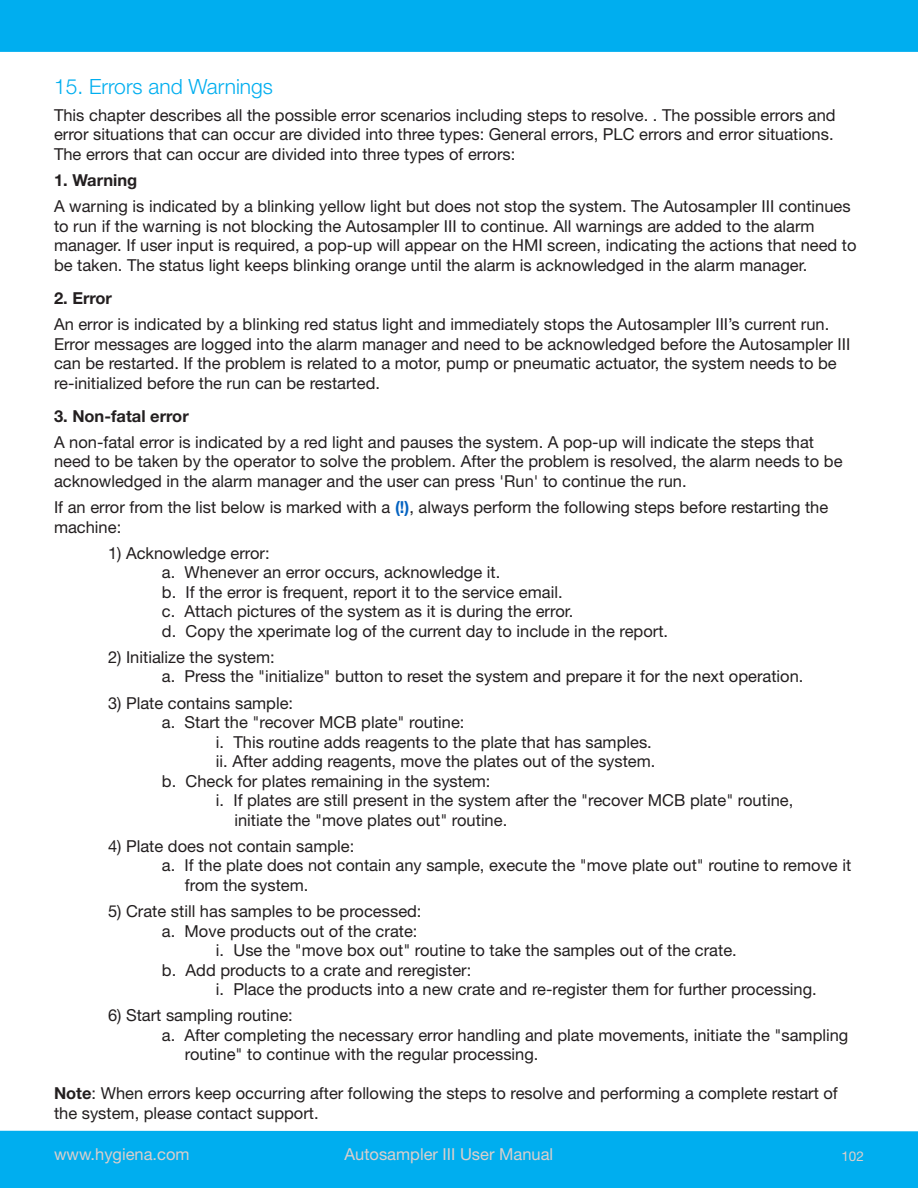
<style>
.page{position:relative;width:918px;height:1188px;background:#fff}
.page>*{position:absolute;margin:0;border:0;box-sizing:border-box;transform-origin:0 0}
.t1{font:300 21px "Helvetica Neue LT Pro";color:#00aeef}
.t2{font:16.5px/19.5px "Helvetica Neue LT Pro";color:#231f20}
.t3{font:16.5px "Helvetica Neue LT Pro";color:#dbcfcc}
.t4{font:700 16.5px "Helvetica Neue LT Pro";color:#231f20}
.t5{font:13.5px "Helvetica Neue LT Pro";color:#dbcfcc}
.s1{font-weight:700;color:#0563c1}
.s2{font-weight:700}
</style>
<div class="page">
<div style="left:0;top:1131px;width:918px;height:57px;background:#00aeef"></div>
<div style="left:0;top:0;width:918px;height:52px;background:#00aeef"></div>
<p class="t1" style="left:54px;top:74px;width:221px">15. Errors and Warnings</p>
<p class="t2" style="left:54px;top:105px;width:783px">This chapter describes all the possible error scenarios including steps to resolve. . The possible errors and error situations that can occur are divided into three types: General errors, PLC errors and error situations.<br>The errors that can occur are divided into three types of errors:</p>
<p class="t4" style="left:54px;top:170px;width:85px">1. Warning</p>
<p class="t2" style="left:54px;top:196px;width:804px">A warning is indicated by a blinking yellow light but does not stop the system. The Autosampler III continues to run if the warning is not blocking the Autosampler III to continue. All warnings are added to the alarm manager. If user input is required, a pop-up will appear on the HMI screen, indicating the actions that need to be taken. The status light keeps blinking orange until the alarm is acknowledged in the alarm manager.</p>
<p class="t4" style="left:54px;top:288px;width:60px">2. Error</p>
<p class="t2" style="left:54px;top:314px;width:798px">An error is indicated by a blinking red status light and immediately stops the Autosampler III’s current run.<br>Error messages are logged into the alarm manager and need to be acknowledged before the Autosampler III can be restarted. If the problem is related to a motor, pump or pneumatic actuator, the system needs to be re-initialized before the run can be restarted.</p>
<p class="t4" style="left:54px;top:405px;width:136px">3. Non-fatal error</p>
<p class="t2" style="left:54px;top:432px;width:790px">A non-fatal error is indicated by a red light and pauses the system. A pop-up will indicate the steps that need to be taken by the operator to solve the problem. After the problem is resolved, the alarm needs to be acknowledged in the alarm manager and the user can press 'Run' to continue the run.</p>
<p class="t2" style="left:54px;top:497px;width:776px">If an error from the list below is marked with a <span class="s1">(!)</span>, always perform the following steps before restarting the machine:</p>
<p class="t2" style="left:108px;top:543px;width:163px">1) Acknowledge error:</p>
<p class="t2" style="left:162px;top:562px;width:340px">a. Whenever an error occurs, acknowledge it.</p>
<p class="t2" style="left:162px;top:582px;width:402px">b. If the error is frequent, report it to the service email.</p>
<p class="t2" style="left:162px;top:601px;width:413px">c. Attach pictures of the system as it is during the error.</p>
<p class="t2" style="left:162px;top:621px;width:508px">d. Copy the xperimate log of the current day to include in the report.</p>
<p class="t2" style="left:108px;top:647px;width:168px">2) Initialize the system:</p>
<p class="t2" style="left:162px;top:666px;width:643px">a. Press the "initialize" button to reset the system and prepare it for the next operation.</p>
<p class="t2" style="left:108px;top:693px;width:187px">3) Plate contains sample:</p>
<p class="t2" style="left:162px;top:712px;width:304px">a. Start the "recover MCB plate" routine:</p>
<p class="t2" style="left:216px;top:732px;width:437px">i. This routine adds reagents to the plate that has samples.</p>
<p class="t2" style="left:216px;top:751px;width:441px">ii. After adding reagents, move the plates out of the system.</p>
<p class="t2" style="left:162px;top:771px;width:330px">b. Check for plates remaining in the system:</p>
<p class="t2" style="left:234px;top:790px;width:560px;text-indent:-18px">i. If plates are still present in the system after the "recover MCB plate" routine, initiate the "move plates out" routine.</p>
<p class="t2" style="left:108px;top:836px;width:248px">4) Plate does not contain sample:</p>
<p class="t2" style="left:185px;top:855px;width:668px;text-indent:-23px">a. If the plate does not contain any sample, execute the "move plate out" routine to remove it from the system.</p>
<p class="t2" style="left:108px;top:901px;width:315px">5) Crate still has samples to be processed:</p>
<p class="t2" style="left:162px;top:921px;width:257px">a. Move products out of the crate:</p>
<p class="t2" style="left:216px;top:940px;width:522px">i. Use the "move box out" routine to take the samples out of the crate.</p>
<p class="t2" style="left:162px;top:960px;width:311px">b. Add products to a crate and reregister:</p>
<p class="t2" style="left:216px;top:979px;width:602px">i. Place the products into a new crate and re-register them for further processing.</p>
<p class="t2" style="left:108px;top:1005px;width:186px">6) Start sampling routine:</p>
<p class="t2" style="left:185px;top:1025px;width:665px;text-indent:-23px">a. After completing the necessary error handling and plate movements, initiate the "sampling routine" to continue with the regular processing.</p>
<p class="t2" style="left:54px;top:1083px;width:785px"><span class="s2">Note</span>: When errors keep occurring after following the steps to resolve and performing a complete restart of the system, please contact support.</p>
<p class="t3" style="left:54px;top:1144px;width:137px">www.hygiena.com</p>
<p class="t3" style="left:345px;top:1144px;width:210px">Autosampler III User Manual</p>
<p class="t5" style="left:841px;top:1147px;width:24px">102</p>
</div>
